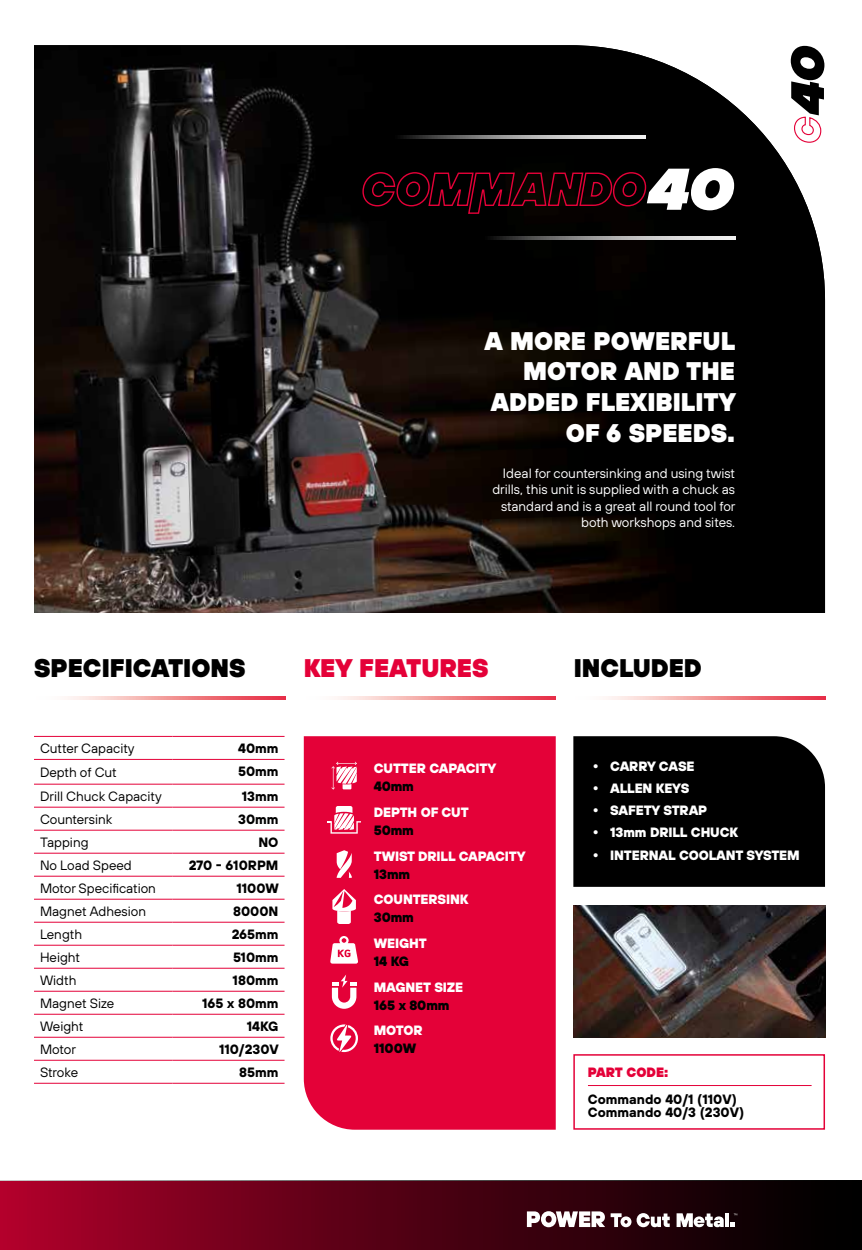
<style>
.page{position:relative;width:862px;height:1250px;background:#fff}
.page>*{position:absolute;margin:0;border:0;box-sizing:border-box;transform-origin:0 0}
.t1{font:900 25.5px/30.6px "TT Hoves";color:#fff;text-align:right}
.t2{font:900 25.5px "TT Hoves";color:#000}
.t3{font:900 25.5px "TT Hoves";color:#e40138}
.t4{font:13.5px "TT Hoves";color:#000}
.t5{font:800 13.5px "TT Hoves";letter-spacing:-.01em;color:#fff}
.t6{font:13.5px/16.5px "TT Hoves";color:#fff;text-align:right}
.t7{font:700 13.5px/13.5px "TT Hoves";color:#000}
.t8{font:800 13.5px "TT Hoves";letter-spacing:-.01em;color:#000}
.t9{font:900 13.5px "TT Hoves";color:#e40138}
</style>
<div class="page">
<img style="left:34px;top:45px;width:791px;height:568px">
<div style="left:0;top:1180px;width:862px;height:70px;background:linear-gradient(to right,#a90029,#000100)"></div>
<svg style="left:527px;top:1211px;width:143px;height:16px"></svg>
<svg style="left:676px;top:1213px;width:48px;height:14px"></svg>
<hr style="left:725px;top:1213px;width:3px;height:14px;background:#fff">
<svg style="left:730px;top:1223px;width:4px;height:4px"></svg>
<div style="left:304px;top:736px;width:252px;height:393px;background:#e40138"></div>
<svg style="left:331px;top:762px;width:26px;height:27px"></svg>
<svg style="left:327px;top:806px;width:34px;height:27px"></svg>
<svg style="left:337px;top:850px;width:15px;height:28px"></svg>
<svg style="left:330px;top:936px;width:28px;height:27px"></svg>
<svg style="left:330px;top:1024px;width:28px;height:28px"></svg>
<svg style="left:67px;top:696px;width:219px;height:4px"></svg>
<svg style="left:337px;top:696px;width:218px;height:4px"></svg>
<svg style="left:606px;top:696px;width:219px;height:4px"></svg>
<hr style="left:34px;top:736px;width:138px;height:1px;background:#e40138">
<hr style="left:34px;top:759px;width:138px;height:1px;background:#e40138">
<hr style="left:34px;top:784px;width:138px;height:1px;background:#e40138">
<hr style="left:34px;top:807px;width:138px;height:1px;background:#e40138">
<hr style="left:34px;top:830px;width:138px;height:1px;background:#e40138">
<hr style="left:34px;top:853px;width:138px;height:1px;background:#e40138">
<hr style="left:34px;top:876px;width:138px;height:1px;background:#e40138">
<hr style="left:34px;top:899px;width:138px;height:1px;background:#e40138">
<hr style="left:34px;top:922px;width:138px;height:1px;background:#e40138">
<hr style="left:34px;top:945px;width:138px;height:1px;background:#e40138">
<hr style="left:34px;top:968px;width:138px;height:1px;background:#e40138">
<hr style="left:34px;top:991px;width:138px;height:1px;background:#e40138">
<hr style="left:34px;top:1014px;width:138px;height:1px;background:#e40138">
<hr style="left:34px;top:1037px;width:138px;height:1px;background:#e40138">
<hr style="left:34px;top:1060px;width:138px;height:1px;background:#e40138">
<hr style="left:34px;top:1083px;width:138px;height:1px;background:#e40138">
<hr style="left:172px;top:736px;width:112px;height:1px;background:#e40138">
<hr style="left:172px;top:759px;width:112px;height:1px;background:#e40138">
<hr style="left:172px;top:784px;width:112px;height:1px;background:#e40138">
<hr style="left:172px;top:807px;width:112px;height:1px;background:#e40138">
<hr style="left:172px;top:830px;width:112px;height:1px;background:#e40138">
<hr style="left:172px;top:853px;width:112px;height:1px;background:#e40138">
<hr style="left:172px;top:876px;width:112px;height:1px;background:#e40138">
<hr style="left:172px;top:899px;width:112px;height:1px;background:#e40138">
<hr style="left:172px;top:922px;width:112px;height:1px;background:#e40138">
<hr style="left:172px;top:945px;width:112px;height:1px;background:#e40138">
<hr style="left:172px;top:968px;width:112px;height:1px;background:#e40138">
<hr style="left:172px;top:991px;width:112px;height:1px;background:#e40138">
<hr style="left:172px;top:1014px;width:112px;height:1px;background:#e40138">
<hr style="left:172px;top:1037px;width:112px;height:1px;background:#e40138">
<hr style="left:172px;top:1060px;width:112px;height:1px;background:#e40138">
<hr style="left:172px;top:1083px;width:112px;height:1px;background:#e40138">
<div style="left:573px;top:736px;width:252px;height:151px;background:#000"></div>
<svg style="left:362px;top:168px;width:372px;height:47px;background:#3c2328"></svg>
<svg style="left:393px;top:135px;width:252px;height:3px"></svg>
<svg style="left:483px;top:236px;width:252px;height:3px"></svg>
<img style="left:573px;top:905px;width:252px;height:132px">
<svg style="left:791px;top:46px;width:33px;height:97px"></svg>
<svg style="left:332px;top:974px;width:24px;height:35px"></svg>
<div style="left:573px;top:1054px;width:252px;height:75px;border:2px solid #e40138"></div>
<hr style="left:588px;top:1085px;width:223px;height:1px;background:#e40138">
<svg style="left:332px;top:889px;width:24px;height:34px"></svg>
<h1 class="t1" style="left:484px;top:325px;width:253px">A MORE POWERFUL<br>MOTOR AND THE<br>ADDED FLEXIBILITY<br>OF 6 SPEEDS.</h1>
<p class="t6" style="left:492px;top:465px;width:245px">Ideal for countersinking and using twist drills, this unit is supplied with a chuck as standard and is a great all round tool for both workshops and sites.</p>
<h1 class="t2" style="left:34px;top:651px;width:213px">SPECIFICATIONS</h1>
<h1 class="t3" style="left:304px;top:651px;width:186px">KEY FEATURES</h1>
<h1 class="t2" style="left:574px;top:651px;width:130px">INCLUDED</h1>
<p class="t4" style="left:40px;top:740px;width:96px">Cutter Capacity</p>
<p class="t7" style="left:238px;top:741px;width:42px">40mm</p>
<p class="t4" style="left:40px;top:764px;width:78px">Depth of Cut</p>
<p class="t7" style="left:238px;top:764px;width:42px">50mm</p>
<p class="t4" style="left:40px;top:788px;width:123px">Drill Chuck Capacity</p>
<p class="t7" style="left:242px;top:789px;width:38px">13mm</p>
<p class="t4" style="left:40px;top:811px;width:74px">Countersink</p>
<p class="t7" style="left:238px;top:812px;width:42px">30mm</p>
<p class="t4" style="left:40px;top:834px;width:50px">Tapping</p>
<p class="t7" style="left:258px;top:835px;width:22px">NO</p>
<p class="t4" style="left:40px;top:857px;width:93px">No Load Speed</p>
<p class="t7" style="left:189px;top:858px;width:91px">270 - 610RPM</p>
<p class="t4" style="left:40px;top:880px;width:117px">Motor Specification</p>
<p class="t7" style="left:236px;top:881px;width:44px">1100W</p>
<p class="t4" style="left:40px;top:903px;width:108px">Magnet Adhesion</p>
<p class="t7" style="left:233px;top:904px;width:47px">8000N</p>
<p class="t4" style="left:40px;top:926px;width:44px">Length</p>
<p class="t7" style="left:232px;top:927px;width:48px">265mm</p>
<p class="t4" style="left:40px;top:949px;width:41px">Height</p>
<p class="t7" style="left:233px;top:950px;width:47px">510mm</p>
<p class="t4" style="left:40px;top:972px;width:38px">Width</p>
<p class="t7" style="left:233px;top:973px;width:47px">180mm</p>
<p class="t4" style="left:40px;top:995px;width:76px">Magnet Size</p>
<p class="t7" style="left:202px;top:996px;width:78px">165 x 80mm</p>
<p class="t4" style="left:40px;top:1018px;width:45px">Weight</p>
<p class="t7" style="left:247px;top:1019px;width:33px">14KG</p>
<p class="t4" style="left:40px;top:1041px;width:37px">Motor</p>
<p class="t7" style="left:219px;top:1042px;width:61px">110/230V</p>
<p class="t4" style="left:40px;top:1064px;width:40px">Stroke</p>
<p class="t7" style="left:239px;top:1065px;width:41px">85mm</p>
<p class="t5" style="left:374px;top:759px;width:124px">CUTTER CAPACITY</p>
<p class="t8" style="left:374px;top:777px;width:42px">40mm</p>
<p class="t5" style="left:374px;top:803px;width:96px">DEPTH OF CUT</p>
<p class="t8" style="left:374px;top:821px;width:42px">50mm</p>
<p class="t5" style="left:374px;top:847px;width:153px">TWIST DRILL CAPACITY</p>
<p class="t8" style="left:374px;top:865px;width:38px">13mm</p>
<p class="t5" style="left:374px;top:890px;width:96px">COUNTERSINK</p>
<p class="t8" style="left:374px;top:908px;width:41px">30mm</p>
<p class="t5" style="left:374px;top:934px;width:54px">WEIGHT</p>
<p class="t8" style="left:374px;top:952px;width:37px">14 KG</p>
<p class="t5" style="left:374px;top:978px;width:91px">MAGNET SIZE</p>
<p class="t8" style="left:374px;top:996px;width:77px">165 x 80mm</p>
<p class="t5" style="left:374px;top:1021px;width:50px">MOTOR</p>
<p class="t8" style="left:374px;top:1039px;width:44px">1100W</p>
<p class="t5" style="left:592px;top:756px;width:104px">• CARRY CASE</p>
<p class="t5" style="left:592px;top:779px;width:99px">• ALLEN KEYS</p>
<p class="t5" style="left:592px;top:801px;width:117px">• SAFETY STRAP</p>
<p class="t5" style="left:592px;top:823px;width:147px">• 13mm DRILL CHUCK</p>
<p class="t5" style="left:592px;top:845px;width:209px">• INTERNAL COOLANT SYSTEM</p>
<p class="t9" style="left:588px;top:1063px;width:82px">PART CODE:</p>
<p class="t7" style="left:588px;top:1091px;width:158px">Commando 40/1 (110V)<br>Commando 40/3 (230V)</p>
</div>
